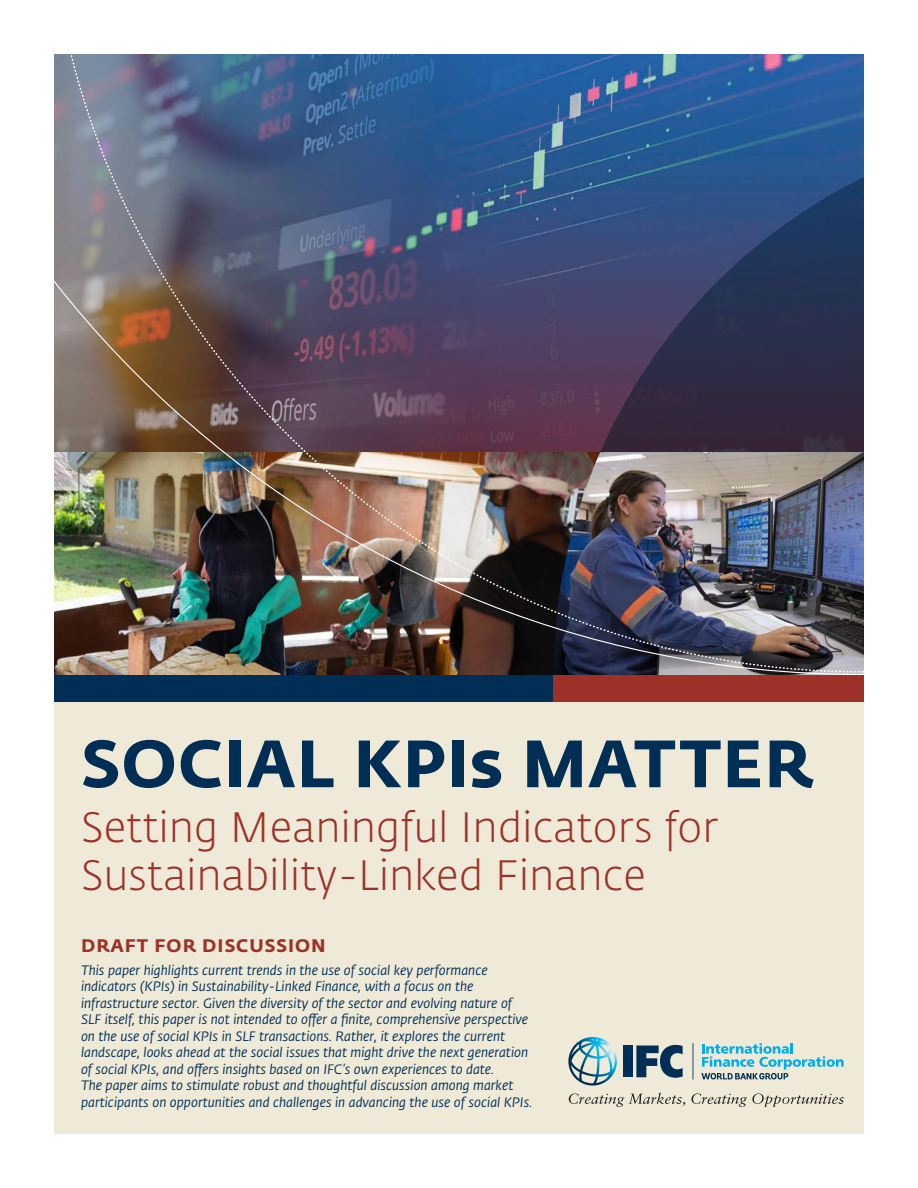
<style>
.page{position:relative;width:918px;height:1188px;background:#fff}
.page>*{position:absolute;margin:0;border:0;box-sizing:border-box;transform-origin:0 0}
.t1{font:700 66px "Fedra Sans Std";letter-spacing:.025em;color:#002e54}
.t2{font:300 42px/48px "Fedra Sans Std";letter-spacing:.01em;color:#9e3127}
.t3{font:700 18px "Fedra Sans Std";letter-spacing:.06em;color:#9e3127}
.t4{font:italic 13.5px/16.5px "Fedra Sans Std";color:#002e54}
</style>
<div class="page">
<img style="left:54px;top:54px;width:810px;height:619px">
<div style="left:54px;top:675px;width:810px;height:27px;background:#002e54"></div>
<div style="left:554px;top:675px;width:310px;height:27px;background:#9e3127"></div>
<div style="left:54px;top:702px;width:810px;height:432px;background:#efe9d8"></div>
<div style="left:623px;top:1046px;width:10px;height:31px;background:#002e54"></div>
<svg style="left:568px;top:1037px;width:49px;height:49px"></svg>
<svg style="left:636px;top:1045px;width:47px;height:33px"></svg>
<hr style="left:693px;top:1043px;width:1px;height:37px;background:#002e54">
<svg style="left:701px;top:1043px;width:143px;height:36px"></svg>
<svg style="left:569px;top:1093px;width:275px;height:14px"></svg>
<p class="t1" style="left:81px;top:721px;width:734px">SOCIAL KPIs MATTER</p>
<p class="t2" style="left:81px;top:804px;width:639px">Setting Meaningful Indicators for<br>Sustainability-Linked Finance</p>
<p class="t3" style="left:81px;top:934px;width:246px">DRAFT FOR DISCUSSION</p>
<p class="t4" style="left:81px;top:962px;width:453px">This paper highlights current trends in the use of social key performance indicators (KPIs) in Sustainability-Linked Finance, with a focus on the infrastructure sector. Given the diversity of the sector and evolving nature of SLF itself, this paper is not intended to offer a finite, comprehensive perspective on the use of social KPIs in SLF transactions. Rather, it explores the current landscape, looks ahead at the social issues that might drive the next generation of social KPIs, and offers insights based on IFC’s own experiences to date.<br>The paper aims to stimulate robust and thoughtful discussion among market participants on opportunities and challenges in advancing the use of social KPIs.</p>
</div>
